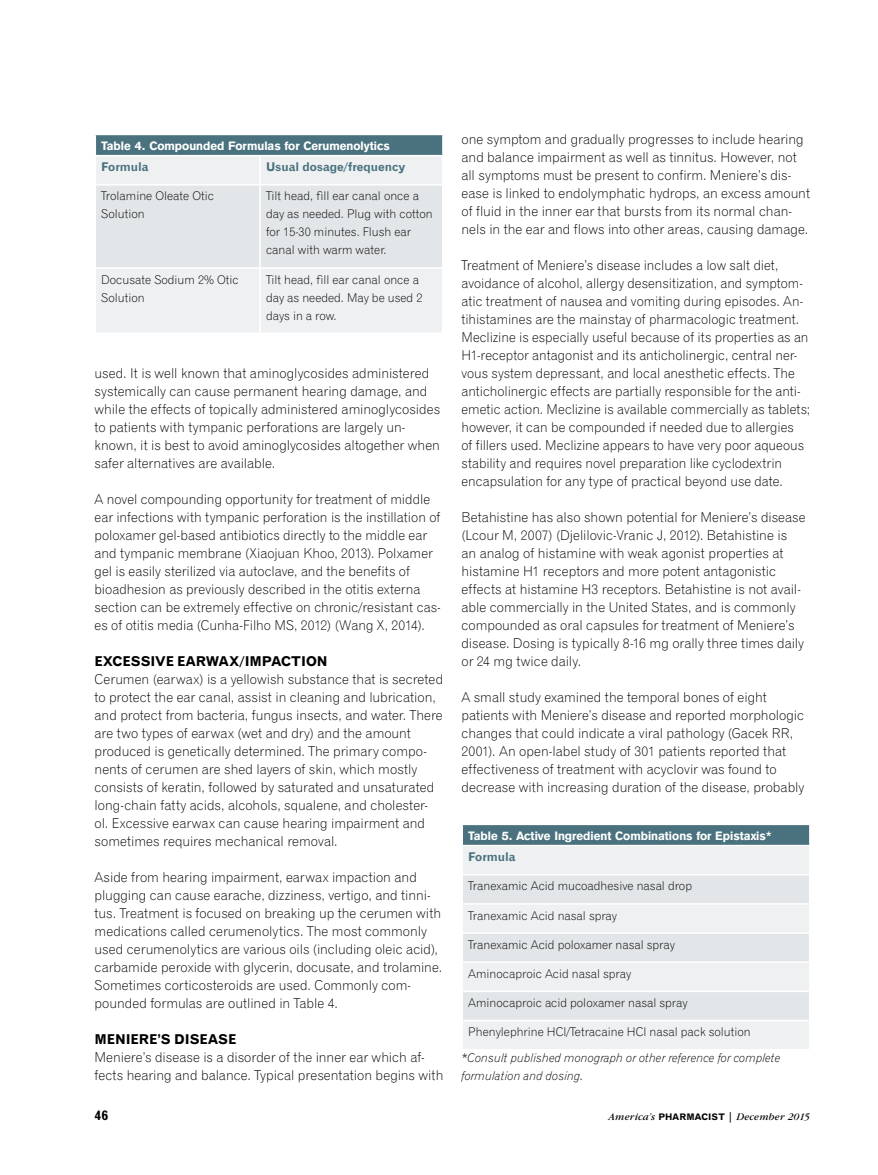
<style>
.page{position:relative;width:878px;height:1175px;background:#fff}
.page>*{position:absolute;margin:0;border:0;box-sizing:border-box;transform-origin:0 0}
.t1{font:13.5px/18px "Gothic 720 BT Light B";color:#000}
.t2{font:13.5px "Gothic 720 BT Bold B";letter-spacing:.005em;color:#000}
.t3{font:12px/18px "Gothic 720 BT Light B";color:#000}
.t4{font:12px "Gothic 725 BT Black A";color:#fff}
.t5{font:12px/18px "Gothic 720 BT Light Italic B";color:#000}
.t6{font:12px "Gothic 720 BT Bold B";color:#49727e}
.t7{font:italic 10.5px "Garamond";letter-spacing:.02em;color:#000}
.s1{font-family:"Gothic 720 BT Bold B";font-style:normal;font-size:9px}
.s2{font-weight:700;font-style:normal}
</style>
<div class="page">
<div style="left:96px;top:269px;width:346px;height:63px;background:#eef0f1"></div>
<hr style="left:259px;top:269px;width:2px;height:63px;background:#fff">
<svg style="left:95px;top:135px;width:348px;height:132px;background:#ced7da"></svg>
<hr style="left:94px;top:185px;width:2px;height:83px;background:#fff">
<hr style="left:442px;top:185px;width:1px;height:83px;background:#fff">
<div style="left:462px;top:824px;width:347px;height:21px;background:#49727e"></div>
<div style="left:463px;top:846px;width:345px;height:202px;background:#eef0f1"></div>
<svg style="left:463px;top:875px;width:345px;height:144px;background:#e7eaeb"></svg>
<hr style="left:461px;top:823px;width:349px;height:2px;background:#fff">
<svg style="left:462px;top:825px;width:1px;height:19px"></svg>
<hr style="left:463px;top:874px;width:347px;height:1px;background:#fff">
<hr style="left:463px;top:903px;width:347px;height:1px;background:#fff">
<hr style="left:463px;top:932px;width:347px;height:1px;background:#fff">
<hr style="left:463px;top:961px;width:347px;height:2px;background:#fff">
<hr style="left:463px;top:990px;width:347px;height:2px;background:#fff">
<hr style="left:463px;top:1019px;width:347px;height:2px;background:#fff">
<svg style="left:809px;top:825px;width:1px;height:19px"></svg>
<hr style="left:461px;top:844px;width:349px;height:2px;background:#fff">
<p class="t4" style="left:101px;top:138px;width:290px">Table 4. Compounded Formulas for Cerumenolytics</p>
<p class="t6" style="left:101px;top:160px;width:49px">Formula</p>
<p class="t6" style="left:266px;top:160px;width:141px">Usual dosage/frequency</p>
<p class="t3" style="left:101px;top:187px;width:114px">Trolamine Oleate Otic<br>Solution</p>
<p class="t3" style="left:266px;top:187px;width:168px">Tilt head, fill ear canal once a day as needed. Plug with cotton for 15-30 minutes. Flush ear canal with warm water.</p>
<p class="t3" style="left:101px;top:270px;width:139px">Docusate Sodium 2% Otic<br>Solution</p>
<p class="t3" style="left:266px;top:270px;width:158px">Tilt head, fill ear canal once a day as needed. May be used 2 days in a row.</p>
<p class="t1" style="left:94px;top:364px;width:347px">used. It is well known that aminoglycosides administered systemically can cause permanent hearing damage, and while the effects of topically administered aminoglycosides to patients with tympanic perforations are largely un&shy;known, it is best to avoid aminoglycosides altogether when safer alternatives are available.</p>
<p class="t1" style="left:94px;top:490px;width:348px">A novel compounding opportunity for treatment of middle ear infections with tympanic perforation is the instillation of poloxamer gel-based antibiotics directly to the middle ear and tympanic membrane (Xiaojuan Khoo, 2013). Polxamer gel is easily sterilized via autoclave, and the benefits of bioadhesion as previously described in the otitis externa section can be extremely effective on chronic/resistant cas&shy;es of otitis media (Cunha-Filho MS, 2012) (Wang X, 2014).</p>
<p class="t2" style="left:94px;top:653px;width:234px">EXCESSIVE EARWAX/IMPACTION</p>
<p class="t1" style="left:94px;top:670px;width:350px">Cerumen (earwax) is a yellowish substance that is secreted to protect the ear canal, assist in cleaning and lubrication, and protect from bacteria, fungus insects, and water. There are two types of earwax (wet and dry) and the amount produced is genetically determined. The primary compo&shy;nents of cerumen are shed layers of skin, which mostly consists of keratin, followed by saturated and unsaturated long-chain fatty acids, alcohols, squalene, and cholester&shy;ol. Excessive earwax can cause hearing impairment and sometimes requires mechanical removal.</p>
<p class="t1" style="left:94px;top:868px;width:349px">Aside from hearing impairment, earwax impaction and plugging can cause earache, dizziness, vertigo, and tinni&shy;tus. Treatment is focused on breaking up the cerumen with medications called cerumenolytics. The most commonly used cerumenolytics are various oils (including oleic acid), carbamide peroxide with glycerin, docusate, and trolamine.<br>Sometimes corticosteroids are used. Commonly com&shy;pounded formulas are outlined in Table 4.</p>
<p class="t2" style="left:94px;top:1031px;width:143px">MENIERE’S DISEASE</p>
<p class="t1" style="left:94px;top:1048px;width:350px">Meniere’s disease is a disorder of the inner ear which af&shy;fects hearing and balance. Typical presentation begins with</p>
<p class="t1" style="left:461px;top:130px;width:350px">one symptom and gradually progresses to include hearing and balance impairment as well as tinnitus. However, not all symptoms must be present to confirm. Meniere’s dis&shy;ease is linked to endolymphatic hydrops, an excess amount of fluid in the inner ear that bursts from its normal chan&shy;nels in the ear and flows into other areas, causing damage.</p>
<p class="t1" style="left:461px;top:256px;width:350px">Treatment of Meniere’s disease includes a low salt diet, avoidance of alcohol, allergy desensitization, and symptom&shy;atic treatment of nausea and vomiting during episodes. An&shy;tihistamines are the mainstay of pharmacologic treatment.<br>Meclizine is especially useful because of its properties as an H1-receptor antagonist and its anticholinergic, central ner&shy;vous system depressant, and local anesthetic effects. The anticholinergic effects are partially responsible for the anti&shy;emetic action. Meclizine is available commercially as tablets; however, it can be compounded if needed due to allergies<br>of fillers used. Meclizine appears to have very poor aqueous stability and requires novel preparation like cyclodextrin encapsulation for any type of practical beyond use date.</p>
<p class="t1" style="left:461px;top:508px;width:346px">Betahistine has also shown potential for Meniere’s disease (Lcour M, 2007) (Djelilovic-Vranic J, 2012). Betahistine is<br>an analog of histamine with weak agonist properties at histamine H1 receptors and more potent antagonistic effects at histamine H3 receptors. Betahistine is not avail&shy;able commercially in the United States, and is commonly compounded as oral capsules for treatment of Meniere’s disease. Dosing is typically 8-16 mg orally three times daily or 24 mg twice daily.</p>
<p class="t1" style="left:461px;top:688px;width:344px">A small study examined the temporal bones of eight patients with Meniere’s disease and reported morphologic changes that could indicate a viral pathology (Gacek RR, 2001). An open-label study of 301 patients reported that effectiveness of treatment with acyclovir was found to decrease with increasing duration of the disease, probably</p>
<p class="t4" style="left:468px;top:828px;width:305px">Table 5. Active Ingredient Combinations for Epistaxis*</p>
<p class="t6" style="left:468px;top:849px;width:49px">Formula</p>
<p class="t3" style="left:468px;top:877px;width:225px">Tranexamic Acid mucoadhesive nasal drop</p>
<p class="t3" style="left:468px;top:906px;width:150px">Tranexamic Acid nasal spray</p>
<p class="t3" style="left:468px;top:935px;width:208px">Tranexamic Acid poloxamer nasal spray</p>
<p class="t3" style="left:468px;top:964px;width:164px">Aminocaproic Acid nasal spray</p>
<p class="t3" style="left:468px;top:993px;width:221px">Aminocaproic acid poloxamer nasal spray</p>
<p class="t3" style="left:468px;top:1022px;width:284px">Phenylephrine HCl/Tetracaine HCl nasal pack solution</p>
<p class="t5" style="left:461px;top:1049px;width:320px">*Consult published monograph or other reference for complete formulation and dosing.</p>
<p class="t2" style="left:94px;top:1107px;width:16px">46</p>
<p class="t7" style="left:608px;top:1111px;width:203px">America’s <span class="s1">PHARMACIST</span> <span class="s2">|</span> December 2015</p>
</div>
